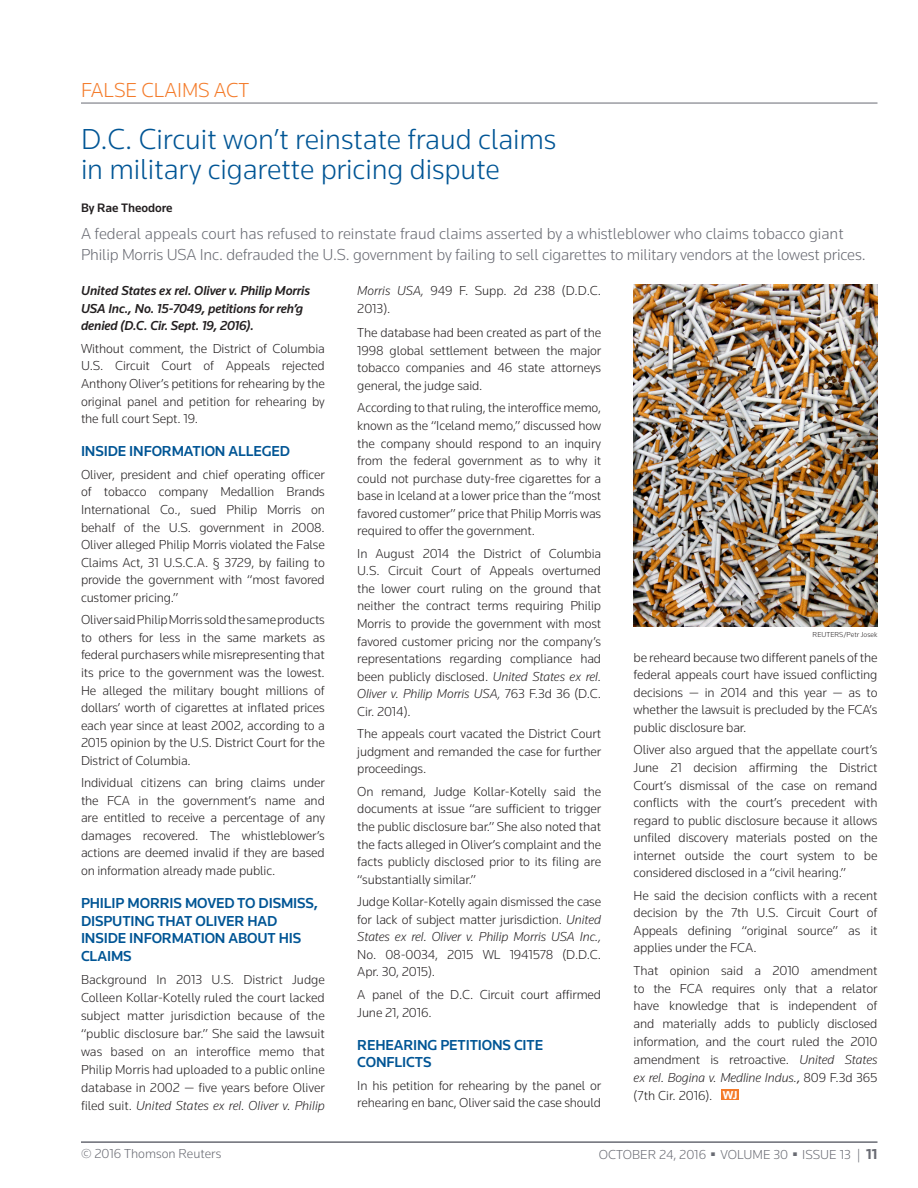
<style>
.page{position:relative;width:918px;height:1188px;background:#fff}
.page>*{position:absolute;margin:0;border:0;box-sizing:border-box;transform-origin:0 0}
.CT{font:300 30px/30px "Knowledge";letter-spacing:-.005em;color:#005595}
.CN{font:300 21px "Knowledge";letter-spacing:-.005em;color:#f47b2a}
.IM{font:300 16.5px/21px "Knowledge";letter-spacing:-.01em;color:#696b73}
.t1{font:500 15px/17.5px "Knowledge";letter-spacing:-.01em;color:#005595}
.t2{font:300 13.5px/17.5px "Knowledge";letter-spacing:-.01em;color:#231f20;text-align:justify}
.REF2{font:italic 500 13.5px/17.5px "Knowledge";letter-spacing:-.01em;color:#231f20}
.t3{font:300 13.5px "Knowledge";color:#696b73}
.AU{font:500 12.75px "Knowledge";color:#231f20}
.t4{font:700 11.85px "Knowledge";color:#fff}
.Photo_credit{font:300 7.5px "Knowledge";color:#231f20}
.s1{font-style:italic}
.s2{font-weight:400;font-style:italic;font-size:12px}
.s3{font-weight:700;font-size:15px}
</style>
<div class="page">
<hr style="left:81px;top:1141px;width:797px;height:2px;background:#696b73">
<hr style="left:81px;top:103px;width:797px;height:1px;background:#696b73">
<div style="left:721px;top:1089px;width:18px;height:11px;background:#f47b2a"></div>
<img style="left:634px;top:285px;width:244px;height:341px">
<p class="CN" style="left:81px;top:77px;width:170px">FALSE CLAIMS ACT</p>
<p class="CT" style="left:81px;top:123px;width:477px">D.C. Circuit won’t reinstate fraud claims in military cigarette pricing dispute</p>
<p class="AU" style="left:81px;top:199px;width:93px">By Rae Theodore</p>
<p class="IM" style="left:81px;top:223px;width:786px">A federal appeals court has refused to reinstate fraud claims asserted by a whistleblower who claims tobacco giant<br>Philip Morris USA Inc. defrauded the U.S. government by failing to sell cigarettes to military vendors at the lowest prices.</p>
<p class="REF2" style="left:81px;top:282px;width:231px">United States ex rel. Oliver v. Philip Morris<br>USA Inc., No. 15-7049, petitions for reh’g denied (D.C. Cir. Sept. 19, 2016).</p>
<p class="t2" style="left:81px;top:339px;width:245px">Without comment, the District of Columbia U.S. Circuit Court of Appeals rejected Anthony Oliver’s petitions for rehearing by the original panel and petition for rehearing by the full court Sept. 19.</p>
<h2 class="t1" style="left:81px;top:442px;width:211px">INSIDE INFORMATION ALLEGED</h2>
<p class="t2" style="left:81px;top:465px;width:245px">Oliver, president and chief operating officer of tobacco company Medallion Brands International Co., sued Philip Morris on behalf of the U.S. government in 2008.<br>Oliver alleged Philip Morris violated the False Claims Act, 31 U.S.C.A. § 3729, by failing to provide the government with “most favored customer pricing.”</p>
<p class="t2" style="left:81px;top:611px;width:245px">Oliver said Philip Morris sold the same products to others for less in the same markets as federal purchasers while misrepresenting that its price to the government was the lowest.<br>He alleged the military bought millions of dollars’ worth of cigarettes at inflated prices each year since at least 2002, according to a 2015 opinion by the U.S. District Court for the District of Columbia.</p>
<p class="t2" style="left:81px;top:774px;width:245px">Individual citizens can bring claims under the FCA in the government’s name and are entitled to receive a percentage of any damages recovered. The whistleblower’s actions are deemed invalid if they are based on information already made public.</p>
<h2 class="t1" style="left:81px;top:894px;width:239px">PHILIP MORRIS MOVED TO DISMISS,<br>DISPUTING THAT OLIVER HAD<br>INSIDE INFORMATION ABOUT HIS<br>CLAIMS</h2>
<p class="t2" style="left:81px;top:970px;width:245px;line-height:18px">Background In 2013 U.S. District Judge Colleen Kollar-Kotelly ruled the court lacked subject matter jurisdiction because of the “public disclosure bar.” She said the lawsuit was based on an interoffice memo that Philip Morris had uploaded to a public online database in 2002 — five years before Oliver filed suit. <span class="s1">United States ex rel. Oliver v. Philip</span></p>
<p class="t2" style="left:357px;top:282px;width:245px;line-height:18px"><span class="s1">Morris USA,</span> 949 F. Supp. 2d 238 (D.D.C.<br>2013).</p>
<p class="t2" style="left:357px;top:324px;width:245px">The database had been created as part of the 1998 global settlement between the major tobacco companies and 46 state attorneys general, the judge said.</p>
<p class="t2" style="left:357px;top:399px;width:245px">According to that ruling, the interoffice memo, known as the “Iceland memo,” discussed how the company should respond to an inquiry from the federal government as to why it could not purchase duty-free cigarettes for a base in Iceland at a lower price than the “most favored customer” price that Philip Morris was required to offer the government.</p>
<p class="t2" style="left:357px;top:544px;width:245px">In August 2014 the District of Columbia U.S. Circuit Court of Appeals overturned the lower court ruling on the ground that neither the contract terms requiring Philip Morris to provide the government with most favored customer pricing nor the company’s representations regarding compliance had been publicly disclosed. <span class="s1">United States ex rel.<br>Oliver v. Philip Morris USA,</span> 763 F.3d 36 (D.C.<br>Cir. 2014).</p>
<p class="t2" style="left:357px;top:725px;width:245px">The appeals court vacated the District Court judgment and remanded the case for further proceedings.</p>
<p class="t2" style="left:357px;top:782px;width:245px">On remand, Judge Kollar-Kotelly said the documents at issue “are sufficient to trigger the public disclosure bar.” She also noted that the facts alleged in Oliver’s complaint and the facts publicly disclosed prior to its filing are “substantially similar.”</p>
<p class="t2" style="left:357px;top:893px;width:245px">Judge Kollar-Kotelly again dismissed the case for lack of subject matter jurisdiction. <span class="s1">United States ex rel. Oliver v. Philip Morris USA Inc., </span>No. 08-0034, 2015 WL 1941578 (D.D.C.<br>Apr. 30, 2015).</p>
<p class="t2" style="left:357px;top:985px;width:245px">A panel of the D.C. Circuit court affirmed<br>June 21, 2016.</p>
<h2 class="t1" style="left:357px;top:1036px;width:187px">REHEARING PETITIONS CITE<br>CONFLICTS</h2>
<p class="t2" style="left:357px;top:1076px;width:245px">In his petition for rehearing by the panel or rehearing en banc, Oliver said the case should</p>
<p class="Photo_credit" style="left:813px;top:630px;width:66px">REUTERS/Petr Josek</p>
<p class="t2" style="left:634px;top:648px;width:245px">be reheard because two different panels of the federal appeals court have issued conflicting decisions — in 2014 and this year — as to whether the lawsuit is precluded by the FCA’s public disclosure bar.</p>
<p class="t2" style="left:634px;top:741px;width:245px">Oliver also argued that the appellate court’s June 21 decision affirming the District Court’s dismissal of the case on remand conflicts with the court’s precedent with regard to public disclosure because it allows unfiled discovery materials posted on the internet outside the court system to be considered disclosed in a “civil hearing.”</p>
<p class="t2" style="left:634px;top:886px;width:245px">He said the decision conflicts with a recent decision by the 7th U.S. Circuit Court of Appeals defining “original source” as it applies under the FCA.</p>
<p class="t2" style="left:634px;top:961px;width:245px">That opinion said a 2010 amendment to the FCA requires only that a relator have knowledge that is independent of and materially adds to publicly disclosed information, and the court ruled the 2010 amendment is retroactive. <span class="s1">United States ex rel. Bogina v. Medline Indus.</span><span class="s2">,</span> 809 F.3d 365 (7th Cir. 2016).</p>
<p class="t4" style="left:723px;top:1088px;width:16px">WJ</p>
<p class="t3" style="left:81px;top:1145px;width:142px">© 2016 Thomson Reuters</p>
<p class="t3" style="left:599px;top:1146px;width:280px">OCTOBER 24, 2016 ■ VOLUME 30 ■ ISSUE 13 | <span class="s3">11</span></p>
</div>
